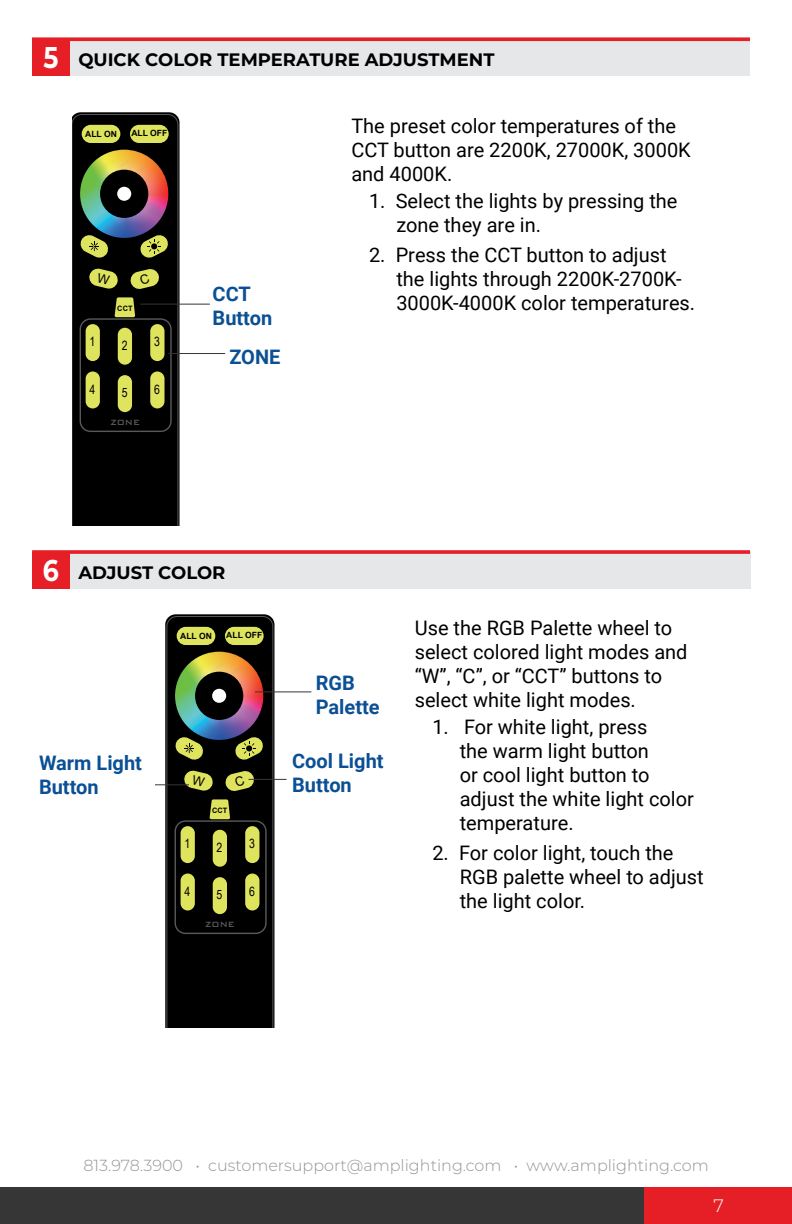
<style>
.page{position:relative;width:792px;height:1224px;background:#fff}
.page>*{position:absolute;margin:0;border:0;box-sizing:border-box;transform-origin:0 0}
.t1{font:20px/24px "Roboto";color:#000}
.t2{font:700 20px/24px "Roboto";color:#0b5094}
.t3{font:700 18px "Montserrat";color:#000}
.t4{font:300 18px "Montserrat";color:#fff}
.t5{font:300 16px "Montserrat";color:#939598}
.t6{font:12.8px "Arial Narrow";color:#000}
.t7{font:500 10.2px "Bank Gothic BT";color:#58585b;scale:.92 1}
.t8{font:700 8.6px "Arial";color:#000}
.t9{font:700 7.4px "Arial";color:#000}
.s1{font-size:30px;color:#fff}
</style>
<div class="page">
<div style="left:0;top:1188px;width:644px;height:36px;background:#363636"></div>
<div style="left:644px;top:1188px;width:148px;height:36px;background:#e61e26"></div>
<div style="left:39px;top:39px;width:711px;height:37px;background:#e6e7e8"></div>
<div style="left:32px;top:39px;width:37px;height:37px;background:#e61e26"></div>
<div style="left:32px;top:37px;width:718px;height:4px;border:2px solid #e61e26"></div>
<svg style="left:75px;top:112px;width:105px;height:414px"></svg>
<div style="left:72px;top:114px;width:106px;height:412px;background:#000"></div>
<div style="left:82px;top:125px;width:38px;height:18px;background:#dfe45e;border-radius:9px"></div>
<div style="left:130px;top:125px;width:39px;height:18px;background:#dfe45e;border-radius:9px"></div>
<svg style="left:79px;top:234px;width:30px;height:25px"></svg>
<svg style="left:139px;top:238px;width:30px;height:21px"></svg>
<div style="left:80px;top:318px;width:92px;height:114px;border:1px solid #58585b;border-radius:10px"></div>
<div style="left:86px;top:324px;width:14px;height:37px;background:#dfe45e;border-radius:7px"></div>
<div style="left:150px;top:324px;width:15px;height:37px;background:#dfe45e;border-radius:7px"></div>
<div style="left:118px;top:328px;width:14px;height:37px;background:#dfe45e;border-radius:7px"></div>
<div style="left:86px;top:372px;width:14px;height:36px;background:#dfe45e;border-radius:7px"></div>
<div style="left:150px;top:372px;width:15px;height:36px;background:#dfe45e;border-radius:7px"></div>
<div style="left:118px;top:375px;width:14px;height:37px;background:#dfe45e;border-radius:7px"></div>
<svg style="left:115px;top:297px;width:20px;height:20px"></svg>
<img style="left:80px;top:150px;width:89px;height:88px">
<div style="left:100px;top:170px;width:48px;height:48px;background:#000;border-radius:50%"></div>
<div style="left:117px;top:187px;width:14px;height:14px;background:#fff;border-radius:50%"></div>
<hr style="left:169px;top:353px;width:56px;height:1px;background:#363636">
<hr style="left:140px;top:304px;width:70px;height:1px;background:#363636">
<div style="left:39px;top:552px;width:711px;height:37px;background:#e6e7e8"></div>
<div style="left:32px;top:552px;width:38px;height:37px;background:#e61e26"></div>
<div style="left:32px;top:550px;width:718px;height:4px;border:2px solid #e61e26"></div>
<svg style="left:165px;top:614px;width:109px;height:414px"></svg>
<div style="left:167px;top:616px;width:106px;height:412px;background:#000"></div>
<div style="left:177px;top:627px;width:38px;height:18px;background:#dfe45e;border-radius:9px"></div>
<div style="left:225px;top:627px;width:39px;height:18px;background:#dfe45e;border-radius:9px"></div>
<svg style="left:174px;top:736px;width:30px;height:25px"></svg>
<svg style="left:234px;top:740px;width:30px;height:21px"></svg>
<div style="left:175px;top:820px;width:92px;height:114px;border:1px solid #58585b;border-radius:10px"></div>
<div style="left:181px;top:826px;width:14px;height:37px;background:#dfe45e;border-radius:7px"></div>
<div style="left:245px;top:826px;width:14px;height:37px;background:#dfe45e;border-radius:7px"></div>
<div style="left:213px;top:830px;width:14px;height:37px;background:#dfe45e;border-radius:7px"></div>
<div style="left:181px;top:874px;width:14px;height:37px;background:#dfe45e;border-radius:7px"></div>
<div style="left:245px;top:874px;width:14px;height:37px;background:#dfe45e;border-radius:7px"></div>
<div style="left:213px;top:877px;width:14px;height:37px;background:#dfe45e;border-radius:7px"></div>
<svg style="left:210px;top:799px;width:20px;height:20px"></svg>
<img style="left:175px;top:652px;width:89px;height:88px">
<div style="left:195px;top:672px;width:48px;height:48px;background:#000;border-radius:50%"></div>
<div style="left:212px;top:689px;width:14px;height:14px;background:#fff;border-radius:50%"></div>
<hr style="left:255px;top:691px;width:56px;height:1px;background:#363636">
<hr style="left:248px;top:779px;width:39px;height:1px;background:#363636">
<hr style="left:145px;top:784px;width:44px;height:1px;background:#363636">
<div style="left:39px;top:749px;width:116px;height:46px;background:#fff"></div>
<svg style="left:88px;top:268px;width:31px;height:21px"></svg>
<svg style="left:130px;top:268px;width:30px;height:22px"></svg>
<svg style="left:183px;top:770px;width:31px;height:21px"></svg>
<svg style="left:225px;top:770px;width:30px;height:22px"></svg>
<p class="t3" style="left:43px;top:47px;width:453px"><span class="s1">5</span> QUICK COLOR TEMPERATURE ADJUSTMENT</p>
<p class="t8" style="left:85px;top:127px;width:33px">ALL ON</p>
<p class="t8" style="left:131px;top:127px;width:37px">ALL OFF</p>
<p class="t9" style="left:117px;top:303px;width:17px">CCT</p>
<p class="t6" style="left:90px;top:332px;width:7px">1</p>
<p class="t6" style="left:154px;top:332px;width:7px">3</p>
<p class="t6" style="left:122px;top:336px;width:7px">2</p>
<p class="t6" style="left:90px;top:380px;width:7px">4</p>
<p class="t6" style="left:122px;top:383px;width:7px">5</p>
<p class="t7" style="left:110px;top:416px;width:34px">ZONE</p>
<p class="t6" style="left:154px;top:380px;width:7px">6</p>
<p class="t2" style="left:213px;top:281px;width:61px">CCT<br>Button</p>
<p class="t2" style="left:229px;top:344px;width:53px">ZONE</p>
<p class="t3" style="left:43px;top:560px;width:184px"><span class="s1">6</span> ADJUST COLOR</p>
<p class="t1" style="left:351px;top:113px;width:341px">The preset color temperatures of the<br>CCT button are 2200K, 27000K, 3000K and 4000K.</p>
<p class="t1" style="left:396px;top:188px;width:283px;text-indent:-27px">1. Select the lights by pressing the zone they are in.</p>
<p class="t1" style="left:396px;top:242px;width:300px;text-indent:-27px">2. Press the CCT button to adjust the lights through 2200K-2700K-<br>3000K-4000K color temperatures.</p>
<p class="t8" style="left:180px;top:630px;width:33px">ALL ON</p>
<p class="t8" style="left:226px;top:629px;width:37px">ALL OFF</p>
<p class="t2" style="left:316px;top:671px;width:65px">RGB<br>Palette</p>
<p class="t2" style="left:39px;top:750px;width:105px">Warm Light<br>Button</p>
<p class="t2" style="left:292px;top:748px;width:93px">Cool Light<br>Button</p>
<p class="t9" style="left:212px;top:805px;width:17px">CCT</p>
<p class="t6" style="left:185px;top:834px;width:7px">1</p>
<p class="t6" style="left:249px;top:834px;width:7px">3</p>
<p class="t6" style="left:217px;top:838px;width:7px">2</p>
<p class="t6" style="left:185px;top:882px;width:7px">4</p>
<p class="t6" style="left:217px;top:885px;width:7px">5</p>
<p class="t7" style="left:205px;top:918px;width:34px">ZONE</p>
<p class="t6" style="left:249px;top:882px;width:7px">6</p>
<p class="t1" style="left:415px;top:615px;width:274px">Use the RGB Palette wheel to select colored light modes and “W”, “C”, or “CCT” buttons to select white light modes.</p>
<p class="t1" style="left:460px;top:714px;width:236px;text-indent:-27px">1. For white light, press<br>the warm light button<br>or cool light button to adjust the white light color temperature.</p>
<p class="t1" style="left:460px;top:840px;width:246px;text-indent:-27px">2. For color light, touch the<br>RGB palette wheel to adjust the light color.</p>
<p class="t5" style="left:83px;top:1155px;width:627px">813.978.3900 • customersupport@amplighting.com • www.amplighting.com</p>
<p class="t4" style="left:713px;top:1193px;width:12px">7</p>
</div>
